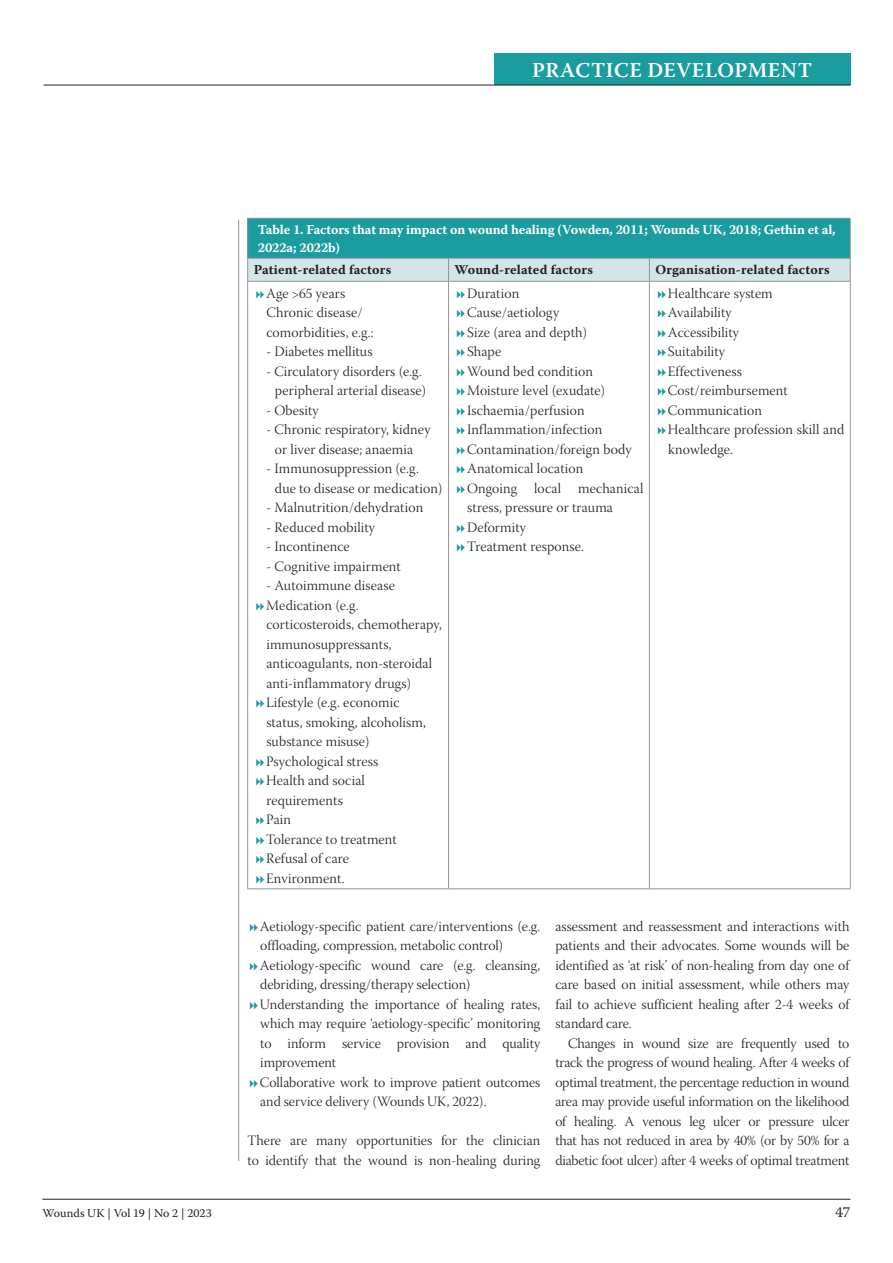
<style>
.page{position:relative;width:893px;height:1263px;background:#fff}
.page>*{position:absolute;margin:0;border:0;box-sizing:border-box;transform-origin:0 0}
.t1{font:600 21px "Warnock Pro";letter-spacing:.025em;color:#fff}
.t2{font:15px "Warnock Pro";color:#231f20}
.Paragraph_indented{font:14.25px/19.5px "Warnock Pro Light Subh";letter-spacing:.005em;color:#231f20}
.Body_text_bullets{font:14.25px/19.5px "Warnock Pro Light Subh";letter-spacing:.01em;color:#231f20}
.Box_header{font:700 13.5px/18px "Warnock Pro";letter-spacing:-.01em;color:#fff}
.Body_text_bullets-2{font:700 13.5px "Warnock Pro";letter-spacing:.01em;color:#231f20}
.t3{font:12px "Warnock Pro";letter-spacing:-.005em;color:#231f20}
</style>
<div class="page">
<hr style="left:42px;top:1199px;width:808px;height:1px;background:#231f20">
<div style="left:494px;top:54px;width:356px;height:31px;background:#1b9c9e"></div>
<hr style="left:44px;top:85px;width:806px;height:1px;background:#231f20">
<hr style="left:238px;top:219px;width:1px;height:942px;background:#939598">
<div style="left:248px;top:218px;width:602px;height:40px;background:#1b9c9e"></div>
<hr style="left:247px;top:218px;width:202px;height:1px;background:#939598">
<hr style="left:247px;top:219px;width:1px;height:39px;background:#939598">
<hr style="left:449px;top:218px;width:200px;height:1px;background:#939598">
<hr style="left:649px;top:218px;width:201px;height:1px;background:#939598">
<hr style="left:850px;top:219px;width:1px;height:39px;background:#939598">
<svg style="left:247px;top:258px;width:604px;height:23px;background:#cfe2e3"></svg>
<hr style="left:247px;top:281px;width:202px;height:1px;background:#939598">
<hr style="left:247px;top:281px;width:1px;height:608px;background:#939598">
<hr style="left:449px;top:281px;width:200px;height:1px;background:#939598">
<hr style="left:448px;top:281px;width:1px;height:608px;background:#939598">
<hr style="left:649px;top:281px;width:201px;height:1px;background:#939598">
<hr style="left:649px;top:281px;width:1px;height:608px;background:#939598">
<hr style="left:850px;top:281px;width:1px;height:608px;background:#939598">
<hr style="left:247px;top:888px;width:202px;height:1px;background:#939598">
<hr style="left:449px;top:888px;width:200px;height:1px;background:#939598">
<hr style="left:649px;top:888px;width:201px;height:1px;background:#939598">
<h1 class="t1" style="left:532px;top:58px;width:282px">PRACTICE DEVELOPMENT</h1>
<p class="Box_header" style="left:258px;top:221px;width:579px">Table 1. Factors that may impact on wound healing (Vowden, 2011; Wounds UK, 2018; Gethin et al,<br>2022a; 2022b)</p>
<p class="Body_text_bullets-2" style="left:254px;top:262px;width:139px">Patient-related factors</p>
<p class="Body_text_bullets-2" style="left:455px;top:262px;width:140px">Wound-related factors</p>
<p class="Body_text_bullets-2" style="left:655px;top:262px;width:176px">Organisation-related factors</p>
<p class="Paragraph_indented" style="left:266px;top:285px;width:81px">Age &gt;65 years</p>
<p class="Body_text_bullets" style="left:266px;top:304px;width:109px">Chronic disease/ comorbidities, e.g.:</p>
<p class="Body_text_bullets" style="left:266px;top:343px;width:108px">- Diabetes mellitus</p>
<p class="Body_text_bullets" style="left:266px;top:363px;width:161px;text-align:center">- Circulatory disorders (e.g. peripheral arterial disease)</p>
<p class="Body_text_bullets" style="left:266px;top:402px;width:54px">- Obesity</p>
<p class="Body_text_bullets" style="left:275px;top:421px;width:157px;text-indent:-9px">- Chronic respiratory, kidney or liver disease; anaemia</p>
<p class="Body_text_bullets" style="left:275px;top:460px;width:169px;text-indent:-9px">- Immunosuppression (e.g. due to disease or medication)</p>
<p class="Body_text_bullets" style="left:266px;top:499px;width:158px">- Malnutrition/dehydration</p>
<p class="Body_text_bullets" style="left:266px;top:519px;width:110px">- Reduced mobility</p>
<p class="Body_text_bullets" style="left:266px;top:538px;width:85px">- Incontinence</p>
<p class="Body_text_bullets" style="left:266px;top:558px;width:136px">- Cognitive impairment</p>
<p class="Body_text_bullets" style="left:266px;top:577px;width:130px">- Autoimmune disease</p>
<p class="Paragraph_indented" style="left:266px;top:597px;width:177px">Medication (e.g. corticosteroids, chemotherapy, immunosuppressants, anticoagulants, non-steroidal anti-inflammatory drugs)</p>
<p class="Paragraph_indented" style="left:266px;top:694px;width:161px">Lifestyle (e.g. economic status, smoking, alcoholism, substance misuse)</p>
<p class="Paragraph_indented" style="left:266px;top:753px;width:114px">Psychological stress</p>
<p class="Paragraph_indented" style="left:266px;top:772px;width:100px">Health and social requirements</p>
<p class="Paragraph_indented" style="left:266px;top:811px;width:26px">Pain</p>
<p class="Paragraph_indented" style="left:266px;top:831px;width:132px">Tolerance to treatment</p>
<p class="Paragraph_indented" style="left:266px;top:850px;width:84px">Refusal of care</p>
<p class="Paragraph_indented" style="left:266px;top:870px;width:80px">Environment.</p>
<p class="Paragraph_indented" style="left:668px;top:285px;width:106px">Healthcare system</p>
<p class="Paragraph_indented" style="left:668px;top:304px;width:65px">Availability</p>
<p class="Paragraph_indented" style="left:668px;top:324px;width:73px">Accessibility</p>
<p class="Paragraph_indented" style="left:668px;top:343px;width:59px">Suitability</p>
<p class="Paragraph_indented" style="left:668px;top:363px;width:76px">Effectiveness</p>
<p class="Paragraph_indented" style="left:668px;top:382px;width:121px">Cost/reimbursement</p>
<p class="Paragraph_indented" style="left:668px;top:402px;width:96px">Communication</p>
<p class="Paragraph_indented" style="left:668px;top:421px;width:178px">Healthcare profession skill and knowledge.</p>
<p class="Paragraph_indented" style="left:467px;top:285px;width:54px">Duration</p>
<p class="Paragraph_indented" style="left:467px;top:304px;width:94px">Cause/aetiology</p>
<p class="Paragraph_indented" style="left:467px;top:324px;width:122px">Size (area and depth)</p>
<p class="Paragraph_indented" style="left:467px;top:343px;width:36px">Shape</p>
<p class="Paragraph_indented" style="left:467px;top:363px;width:127px">Wound bed condition</p>
<p class="Paragraph_indented" style="left:467px;top:382px;width:140px">Moisture level (exudate)</p>
<p class="Paragraph_indented" style="left:467px;top:402px;width:119px">Ischaemia/perfusion</p>
<p class="Paragraph_indented" style="left:467px;top:421px;width:137px">Inflammation/infection</p>
<p class="Paragraph_indented" style="left:467px;top:441px;width:166px">Contamination/foreign body</p>
<p class="Paragraph_indented" style="left:467px;top:460px;width:118px">Anatomical location</p>
<p class="Paragraph_indented" style="left:467px;top:480px;width:178px">Ongoing local mechanical stress, pressure or trauma</p>
<p class="Paragraph_indented" style="left:467px;top:519px;width:61px">Deformity</p>
<p class="Paragraph_indented" style="left:467px;top:538px;width:118px">Treatment response.</p>
<p class="Paragraph_indented" style="left:260px;top:918px;width:282px">Aetiology-specific patient care/interventions (e.g. offloading, compression, metabolic control)</p>
<p class="Paragraph_indented" style="left:260px;top:957px;width:282px">Aetiology-specific wound care (e.g. cleansing, debriding, dressing/therapy selection)</p>
<p class="Paragraph_indented" style="left:260px;top:996px;width:282px;text-align:justify">Understanding the importance of healing rates, which may require ‘aetiology-specific’ monitoring to inform service provision and quality improvement</p>
<p class="Paragraph_indented" style="left:260px;top:1074px;width:282px">Collaborative work to improve patient outcomes and service delivery (Wounds UK, 2022).</p>
<p class="Paragraph_indented" style="left:247px;top:1133px;width:294px">There are many opportunities for the clinician to identify that the wound is non-healing during</p>
<p class="Paragraph_indented" style="left:555px;top:918px;width:296px;text-align:justify">assessment and reassessment and interactions with patients and their advocates. Some wounds will be identified as ‘at risk’ of non-healing from day one of care based on initial assessment, while others may fail to achieve sufficient healing after 2-4 weeks of standard care.</p>
<p class="Paragraph_indented" style="left:555px;top:1035px;width:296px;text-align:justify;text-indent:13px">Changes in wound size are frequently used to track the progress of wound healing. After 4 weeks of optimal treatment, the percentage reduction in wound area may provide useful information on the likelihood of healing. A venous leg ulcer or pressure ulcer that has not reduced in area by 40% (or by 50% for a diabetic foot ulcer) after 4 weeks of optimal treatment</p>
<p class="t3" style="left:42px;top:1205px;width:171px">Wounds UK | Vol 19 | No 2 | 2023</p>
<p class="t2" style="left:835px;top:1203px;width:17px">47</p>
</div>
